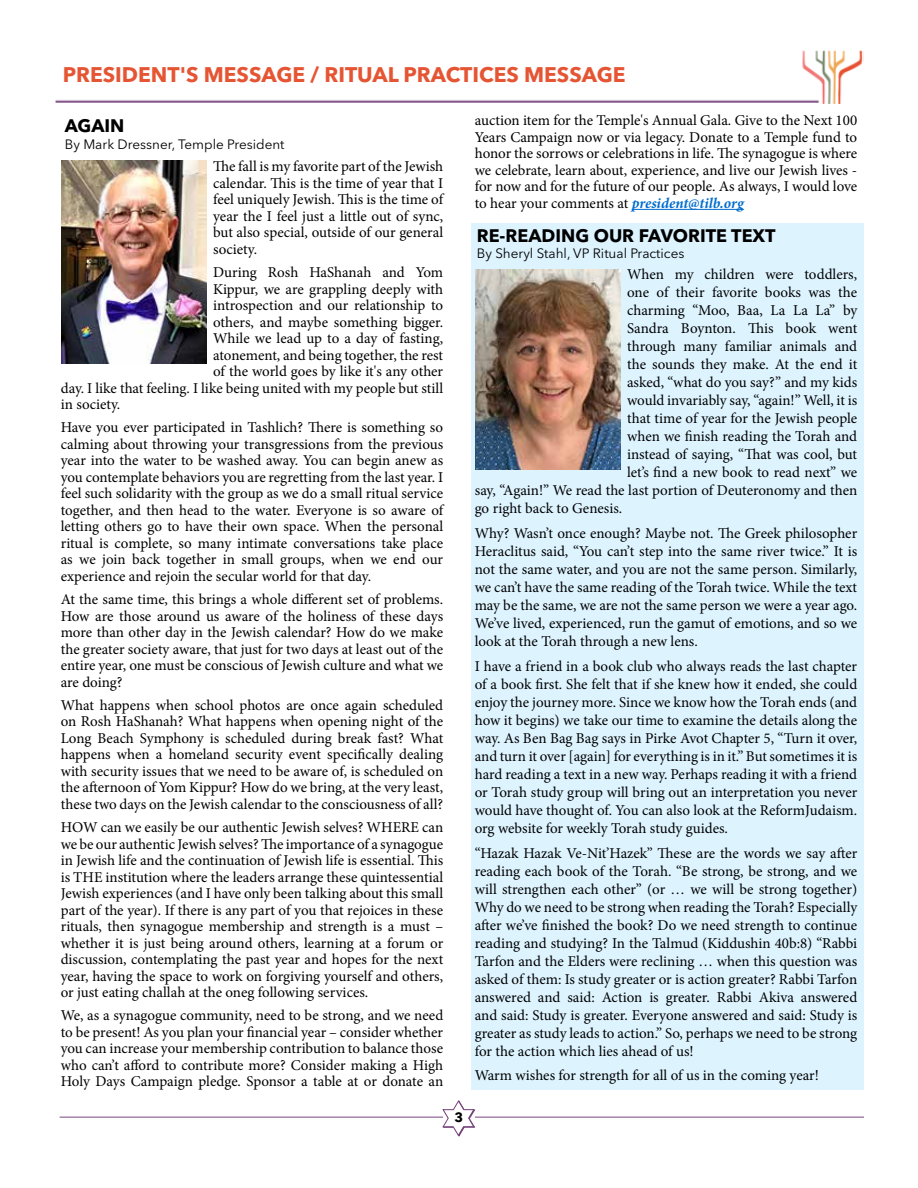
<style>
.page{position:relative;width:918px;height:1188px;background:#fff}
.page>*{position:absolute;margin:0;border:0;box-sizing:border-box;transform-origin:0 0}
.t1{font:700 21px "Avenir Next LT Pro";color:#e55534}
.t2{font:700 18px "Avenir Next LT Pro";color:#000}
.t3{font:15px/16.5px "Minion Pro";letter-spacing:-.005em;color:#000;text-align:justify}
.t4{font:13.5px "Avenir Next LT Pro";color:#000}
.t5{font:700 13.5px "Avenir Next LT Pro";color:#000}
.s1{font-weight:700;font-style:italic;color:#006dcf}
</style>
<div class="page">
<svg style="left:443px;top:1100px;width:32px;height:37px"></svg>
<hr style="left:475px;top:1117px;width:389px;height:1px;background:#79457f">
<hr style="left:60px;top:1117px;width:383px;height:1px;background:#79457f">
<img style="left:55px;top:50px;width:809px;height:54px">
<div style="left:471px;top:223px;width:392px;height:867px;background:#ddf4ff"></div>
<img style="left:62px;top:160px;width:144px;height:204px">
<hr style="left:632px;top:209px;width:112px;height:1px;background:#006dcf">
<img style="left:476px;top:269px;width:144px;height:200px">
<h1 class="t1" style="left:63px;top:62px;width:564px">PRESIDENT'S MESSAGE / RITUAL PRACTICES MESSAGE</h1>
<p class="t2" style="left:65px;top:115px;width:61px">AGAIN</p>
<p class="t4" style="left:65px;top:136px;width:221px">By Mark Dressner, Temple President</p>
<p class="t3" style="left:213px;top:158px;width:232px">The fall is my favorite part of the Jewish calendar. This is the time of year that I feel uniquely Jewish. This is the time of year the I feel just a little out of sync, but also special, outside of our general society.</p>
<p class="t3" style="left:213px;top:264px;width:232px">During Rosh HaShanah and Yom</p>
<p class="t3" style="left:213px;top:281px;width:232px">Kippur, we are grappling deeply with</p>
<p class="t3" style="left:213px;top:297px;width:232px">introspection and our relationship to</p>
<p class="t3" style="left:213px;top:314px;width:232px">others, and maybe something bigger.</p>
<p class="t3" style="left:213px;top:330px;width:232px">While we lead up to a day of fasting,</p>
<p class="t3" style="left:213px;top:347px;width:232px">atonement, and being together, the rest</p>
<p class="t3" style="left:213px;top:363px;width:232px">of the world goes by like it's any other</p>
<p class="t3" style="left:61px;top:380px;width:384px">day. I like that feeling. I like being united with my people but still</p>
<p class="t3" style="left:61px;top:396px;width:61px">in society.</p>
<p class="t3" style="left:61px;top:419px;width:384px">Have you ever participated in Tashlich? There is something so calming about throwing your transgressions from the previous year into the water to be washed away. You can begin anew as you contemplate behaviors you are regretting from the last year. I feel such solidarity with the group as we do a small ritual service together, and then head to the water. Everyone is so aware of letting others go to have their own space. When the personal ritual is complete, so many intimate conversations take place as we join back together in small groups, when we end our experience and rejoin the secular world for that day.</p>
<p class="t3" style="left:61px;top:591px;width:384px">At the same time, this brings a whole different set of problems.<br>How are those around us aware of the holiness of these days more than other day in the Jewish calendar? How do we make the greater society aware, that just for two days at least out of the entire year, one must be conscious of Jewish culture and what we are doing?</p>
<p class="t3" style="left:61px;top:697px;width:384px">What happens when school photos are once again scheduled on Rosh HaShanah? What happens when opening night of the Long Beach Symphony is scheduled during break fast? What happens when a homeland security event specifically dealing with security issues that we need to be aware of, is scheduled on the afternoon of Yom Kippur? How do we bring, at the very least, these two days on the Jewish calendar to the consciousness of all?</p>
<p class="t3" style="left:61px;top:819px;width:384px">HOW can we easily be our authentic Jewish selves? WHERE can we be our authentic Jewish selves? The importance of a synagogue in Jewish life and the continuation of Jewish life is essential. This is THE institution where the leaders arrange these quintessential Jewish experiences (and I have only been talking about this small part of the year). If there is any part of you that rejoices in these rituals, then synagogue membership and strength is a must – whether it is just being around others, learning at a forum or discussion, contemplating the past year and hopes for the next year, having the space to work on forgiving yourself and others, or just eating challah at the oneg following services.</p>
<p class="t3" style="left:61px;top:1007px;width:384px">We, as a synagogue community, need to be strong, and we need to be present! As you plan your financial year – consider whether you can increase your membership contribution to balance those who can’t afford to contribute more? Consider making a High Holy Days Campaign pledge. Sponsor a table at or donate an</p>
<p class="t5" style="left:455px;top:1109px;width:10px">3</p>
<p class="t3" style="left:475px;top:112px;width:384px">auction item for the Temple's Annual Gala. Give to the Next 100<br>Years Campaign now or via legacy. Donate to a Temple fund to honor the sorrows or celebrations in life. The synagogue is where we celebrate, learn about, experience, and live our Jewish lives - for now and for the future of our people. As always, I would love to hear your comments at <span class="s1">president@tilb.org</span></p>
<p class="t2" style="left:477px;top:225px;width:300px">RE-READING OUR FAVORITE TEXT</p>
<p class="t4" style="left:477px;top:245px;width:209px">By Sheryl Stahl, VP Ritual Practices</p>
<p class="t3" style="left:627px;top:266px;width:232px">When my children were toddlers,</p>
<p class="t3" style="left:627px;top:284px;width:232px">one of their favorite books was the</p>
<p class="t3" style="left:627px;top:302px;width:232px">charming “Moo, Baa, La La La” by</p>
<p class="t3" style="left:627px;top:320px;width:232px">Sandra Boynton. This book went</p>
<p class="t3" style="left:627px;top:338px;width:232px">through many familiar animals and</p>
<p class="t3" style="left:627px;top:356px;width:232px">the sounds they make. At the end it</p>
<p class="t3" style="left:627px;top:374px;width:232px">asked, “what do you say?” and my kids</p>
<p class="t3" style="left:627px;top:392px;width:232px">would invariably say, “again!” Well, it is</p>
<p class="t3" style="left:627px;top:410px;width:232px">that time of year for the Jewish people</p>
<p class="t3" style="left:627px;top:428px;width:232px">when we finish reading the Torah and</p>
<p class="t3" style="left:627px;top:446px;width:232px">instead of saying, “That was cool, but</p>
<p class="t3" style="left:627px;top:464px;width:232px">let’s find a new book to read next” we</p>
<p class="t3" style="left:475px;top:482px;width:384px">say, “Again!” We read the last portion of Deuteronomy and then</p>
<p class="t3" style="left:475px;top:500px;width:149px">go right back to Genesis.</p>
<p class="t3" style="left:475px;top:524px;width:384px;line-height:18px">Why? Wasn’t once enough? Maybe not. The Greek philosopher Heraclitus said, “You can’t step into the same river twice.” It is not the same water, and you are not the same person. Similarly, we can’t have the same reading of the Torah twice. While the text may be the same, we are not the same person we were a year ago.<br>We’ve lived, experienced, run the gamut of emotions, and so we look at the Torah through a new lens.</p>
<p class="t3" style="left:475px;top:657px;width:384px;line-height:18px">I have a friend in a book club who always reads the last chapter of a book first. She felt that if she knew how it ended, she could enjoy the journey more. Since we know how the Torah ends (and how it begins) we take our time to examine the details along the way. As Ben Bag Bag says in Pirke Avot Chapter 5, “Turn it over, and turn it over [again] for everything is in it.” But sometimes it is hard reading a text in a new way. Perhaps reading it with a friend or Torah study group will bring out an interpretation you never would have thought of. You can also look at the ReformJudaism. org website for weekly Torah study guides.</p>
<p class="t3" style="left:475px;top:844px;width:384px;line-height:18px">“Hazak Hazak Ve-Nit’Hazek” These are the words we say after reading each book of the Torah. “Be strong, be strong, and we will strengthen each other” (or … we will be strong together)<br>Why do we need to be strong when reading the Torah? Especially after we’ve finished the book? Do we need strength to continue reading and studying? In the Talmud (Kiddushin 40b:8) “Rabbi Tarfon and the Elders were reclining … when this question was asked of them: Is study greater or is action greater? Rabbi Tarfon answered and said: Action is greater. Rabbi Akiva answered and said: Study is greater. Everyone answered and said: Study is greater as study leads to action.” So, perhaps we need to be strong for the action which lies ahead of us!</p>
<p class="t3" style="left:475px;top:1067px;width:346px">Warm wishes for strength for all of us in the coming year!</p>
</div>
